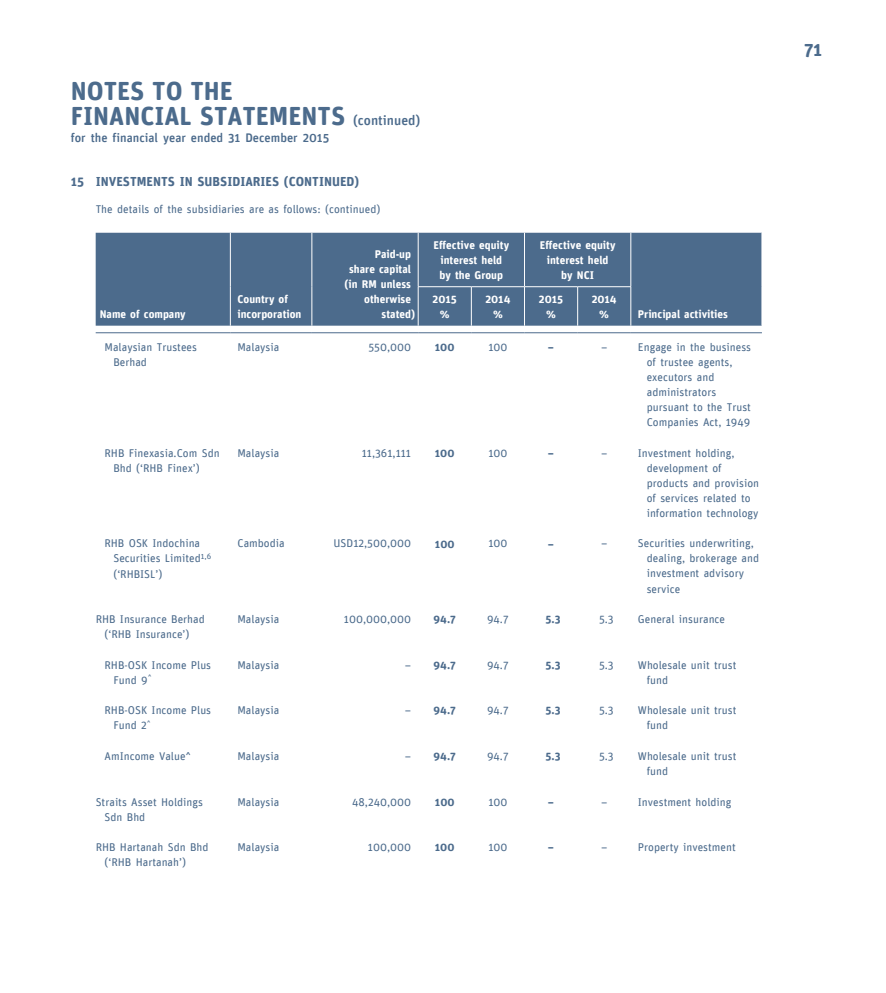
<style>
.page{position:relative;width:886px;height:993px;background:#fff}
.page>*{position:absolute;margin:0;border:0;box-sizing:border-box;transform-origin:0 0}
.t1{font:700 26.25px/25px "Unit Rounded";color:#4c6b8c}
.t2{font:700 18.75px "Unit Rounded";color:#4c6b8c}
.t3{font:700 13.12px "Unit Rounded";color:#4c6b8c}
.t4{font:500 12.5px "Unit Rounded";color:#4c6b8c}
.t5{font:11.25px/15px "Unit Rounded";color:#4c6b8c}
.t6{font:700 11.25px/15px "Unit Rounded";color:#fff;text-align:center}
.t7{font:700 11.25px "Unit Rounded";color:#4c6b8c}
.s1{font-weight:500;font-size:13.75px}
.s2{font-weight:400}
</style>
<div class="page">
<div style="left:96px;top:233px;width:665px;height:92px;background:#4c6b8c"></div>
<hr style="left:311px;top:233px;width:1px;height:53px;background:#fff">
<hr style="left:418px;top:233px;width:1px;height:53px;background:#fff">
<hr style="left:524px;top:233px;width:1px;height:53px;background:#fff">
<hr style="left:630px;top:233px;width:1px;height:53px;background:#fff">
<hr style="left:311px;top:286px;width:1px;height:39px;background:#fff">
<hr style="left:418px;top:287px;width:1px;height:38px;background:#fff">
<hr style="left:471px;top:287px;width:1px;height:38px;background:#fff">
<hr style="left:524px;top:287px;width:1px;height:38px;background:#fff">
<hr style="left:577px;top:287px;width:1px;height:38px;background:#fff">
<hr style="left:630px;top:287px;width:1px;height:38px;background:#fff">
<hr style="left:96px;top:332px;width:134px;height:1px;background:#4c6b8c">
<hr style="left:230px;top:332px;width:82px;height:1px;background:#4c6b8c">
<hr style="left:312px;top:332px;width:106px;height:1px;background:#4c6b8c">
<hr style="left:418px;top:332px;width:53px;height:1px;background:#4c6b8c">
<hr style="left:471px;top:332px;width:53px;height:1px;background:#4c6b8c">
<hr style="left:524px;top:332px;width:54px;height:1px;background:#4c6b8c">
<hr style="left:578px;top:332px;width:53px;height:1px;background:#4c6b8c">
<hr style="left:631px;top:332px;width:131px;height:1px;background:#4c6b8c">
<hr style="left:418px;top:286px;width:53px;height:1px;background:#fff">
<hr style="left:471px;top:286px;width:53px;height:1px;background:#fff">
<hr style="left:524px;top:286px;width:54px;height:1px;background:#fff">
<hr style="left:578px;top:286px;width:53px;height:1px;background:#fff">
<hr style="left:230px;top:233px;width:1px;height:53px;background:#fff">
<hr style="left:230px;top:286px;width:1px;height:39px;background:#fff">
<h1 class="t1" style="left:71px;top:78px;width:351px">NOTES TO THE<br>FINANCIAL STATEMENTS <span class="s1">(continued)</span></h1>
<p class="t4" style="left:71px;top:130px;width:260px">for the financial year ended 31 December 2015</p>
<p class="t3" style="left:71px;top:174px;width:290px">15 INVESTMENTS IN SUBSIDIARIES (CONTINUED)</p>
<p class="t5" style="left:96px;top:201px;width:286px">The details of the subsidiaries are as follows: (continued)</p>
<p class="t6" style="left:433px;top:237px;width:77px">Effective equity interest held by the Group</p>
<p class="t6" style="left:540px;top:237px;width:77px">Effective equity interest held by NCI</p>
<p class="t6" style="left:375px;top:246px;width:38px">Paid-up</p>
<p class="t6" style="left:349px;top:261px;width:63px">share capital</p>
<p class="t6" style="left:345px;top:276px;width:68px">(in RM unless</p>
<p class="t6" style="left:364px;top:291px;width:48px">otherwise</p>
<p class="t6" style="left:382px;top:306px;width:35px">stated)</p>
<p class="t6" style="left:237px;top:291px;width:66px;text-align:left">Country of incorporation</p>
<p class="t6" style="left:433px;top:291px;width:26px">2015 %</p>
<p class="t6" style="left:485px;top:291px;width:27px">2014 %</p>
<p class="t6" style="left:539px;top:291px;width:26px">2015 %</p>
<p class="t6" style="left:592px;top:291px;width:27px">2014 %</p>
<p class="t6" style="left:100px;top:306px;width:87px">Name of company</p>
<p class="t6" style="left:638px;top:306px;width:92px">Principal activities</p>
<p class="t5" style="left:113px;top:339px;width:85px;text-indent:-9px">Malaysian Trustees<br>Berhad</p>
<p class="t5" style="left:237px;top:339px;width:43px">Malaysia</p>
<p class="t5" style="left:368px;top:339px;width:44px">550,000</p>
<p class="t7" style="left:435px;top:340px;width:21px">100</p>
<p class="t5" style="left:488px;top:339px;width:21px">100</p>
<p class="t7" style="left:548px;top:340px;width:8px">–</p>
<p class="t5" style="left:601px;top:339px;width:8px">–</p>
<p class="t5" style="left:647px;top:339px;width:106px;text-indent:-9px">Engage in the business of trustee agents, executors and administrators pursuant to the Trust<br>Companies Act, 1949</p>
<p class="t5" style="left:113px;top:445px;width:108px;text-indent:-9px">RHB Finexasia.Com Sdn<br>Bhd (‘RHB Finex’)</p>
<p class="t5" style="left:237px;top:445px;width:43px">Malaysia</p>
<p class="t5" style="left:362px;top:445px;width:51px">11,361,111</p>
<p class="t7" style="left:435px;top:446px;width:21px">100</p>
<p class="t5" style="left:488px;top:445px;width:21px">100</p>
<p class="t7" style="left:548px;top:446px;width:8px">–</p>
<p class="t5" style="left:601px;top:445px;width:8px">–</p>
<p class="t5" style="left:647px;top:445px;width:114px;text-indent:-9px">Investment holding, development of products and provision of services related to information technology</p>
<p class="t5" style="left:113px;top:535px;width:99px;text-indent:-9px">RHB OSK Indochina<br>Securities Limited<sup>1,6 </sup>(‘RHBISL’)</p>
<p class="t5" style="left:237px;top:535px;width:49px">Cambodia</p>
<p class="t5" style="left:333px;top:535px;width:79px">USD12,500,000</p>
<p class="t7" style="left:435px;top:536px;width:21px">100</p>
<p class="t5" style="left:488px;top:535px;width:21px">100</p>
<p class="t7" style="left:548px;top:536px;width:8px">–</p>
<p class="t5" style="left:601px;top:535px;width:8px">–</p>
<p class="t5" style="left:647px;top:535px;width:114px;text-indent:-9px">Securities underwriting, dealing, brokerage and investment advisory service</p>
<p class="t5" style="left:96px;top:611px;width:111px;text-align:center">RHB Insurance Berhad (‘RHB Insurance’)</p>
<p class="t5" style="left:237px;top:611px;width:43px">Malaysia</p>
<p class="t5" style="left:344px;top:611px;width:69px">100,000,000</p>
<p class="t7" style="left:434px;top:612px;width:24px">94.7</p>
<p class="t5" style="left:487px;top:611px;width:23px">94.7</p>
<p class="t7" style="left:545px;top:612px;width:17px">5.3</p>
<p class="t5" style="left:599px;top:611px;width:16px">5.3</p>
<p class="t5" style="left:638px;top:611px;width:89px">General insurance</p>
<p class="t5" style="left:113px;top:657px;width:99px;text-indent:-9px">RHB-OSK Income Plus<br>Fund 9<sup>^</sup></p>
<p class="t5" style="left:237px;top:657px;width:43px">Malaysia</p>
<p class="t7" style="left:405px;top:657px;width:53px"><span class="s2">–</span> 94.7</p>
<p class="t5" style="left:487px;top:657px;width:23px">94.7</p>
<p class="t7" style="left:546px;top:657px;width:17px">5.3</p>
<p class="t5" style="left:599px;top:657px;width:16px">5.3</p>
<p class="t5" style="left:647px;top:657px;width:91px;text-indent:-9px">Wholesale unit trust fund</p>
<p class="t5" style="left:113px;top:702px;width:99px;text-indent:-9px">RHB-OSK Income Plus<br>Fund 2<sup>^</sup></p>
<p class="t5" style="left:237px;top:702px;width:43px">Malaysia</p>
<p class="t7" style="left:405px;top:703px;width:53px"><span class="s2">–</span> 94.7</p>
<p class="t5" style="left:487px;top:702px;width:23px">94.7</p>
<p class="t7" style="left:546px;top:703px;width:17px">5.3</p>
<p class="t5" style="left:599px;top:702px;width:16px">5.3</p>
<p class="t5" style="left:647px;top:702px;width:91px;text-indent:-9px">Wholesale unit trust fund</p>
<p class="t5" style="left:105px;top:748px;width:88px">AmIncome Value^</p>
<p class="t5" style="left:237px;top:748px;width:43px">Malaysia</p>
<p class="t7" style="left:405px;top:749px;width:53px"><span class="s2">–</span> 94.7</p>
<p class="t5" style="left:487px;top:748px;width:23px">94.7</p>
<p class="t7" style="left:546px;top:749px;width:17px">5.3</p>
<p class="t5" style="left:599px;top:748px;width:16px">5.3</p>
<p class="t5" style="left:647px;top:748px;width:91px;text-indent:-9px">Wholesale unit trust fund</p>
<p class="t5" style="left:105px;top:793px;width:100px;text-indent:-9px">Straits Asset Holdings<br>Sdn Bhd</p>
<p class="t5" style="left:237px;top:793px;width:43px">Malaysia</p>
<p class="t5" style="left:352px;top:793px;width:61px">48,240,000</p>
<p class="t7" style="left:435px;top:794px;width:21px">100</p>
<p class="t5" style="left:488px;top:793px;width:21px">100</p>
<p class="t7" style="left:548px;top:794px;width:8px">–</p>
<p class="t5" style="left:601px;top:793px;width:8px">–</p>
<p class="t5" style="left:638px;top:793px;width:95px">Investment holding</p>
<p class="t5" style="left:105px;top:839px;width:106px;text-indent:-9px">RHB Hartanah Sdn Bhd (‘RHB Hartanah’)</p>
<p class="t5" style="left:237px;top:839px;width:43px">Malaysia</p>
<p class="t5" style="left:368px;top:839px;width:45px">100,000</p>
<p class="t7" style="left:435px;top:840px;width:21px">100</p>
<p class="t5" style="left:488px;top:839px;width:21px">100</p>
<p class="t7" style="left:548px;top:840px;width:8px">–</p>
<p class="t5" style="left:601px;top:839px;width:8px">–</p>
<p class="t5" style="left:638px;top:839px;width:99px">Property investment</p>
<h2 class="t2" style="left:804px;top:38px;width:19px">71</h2>
</div>
